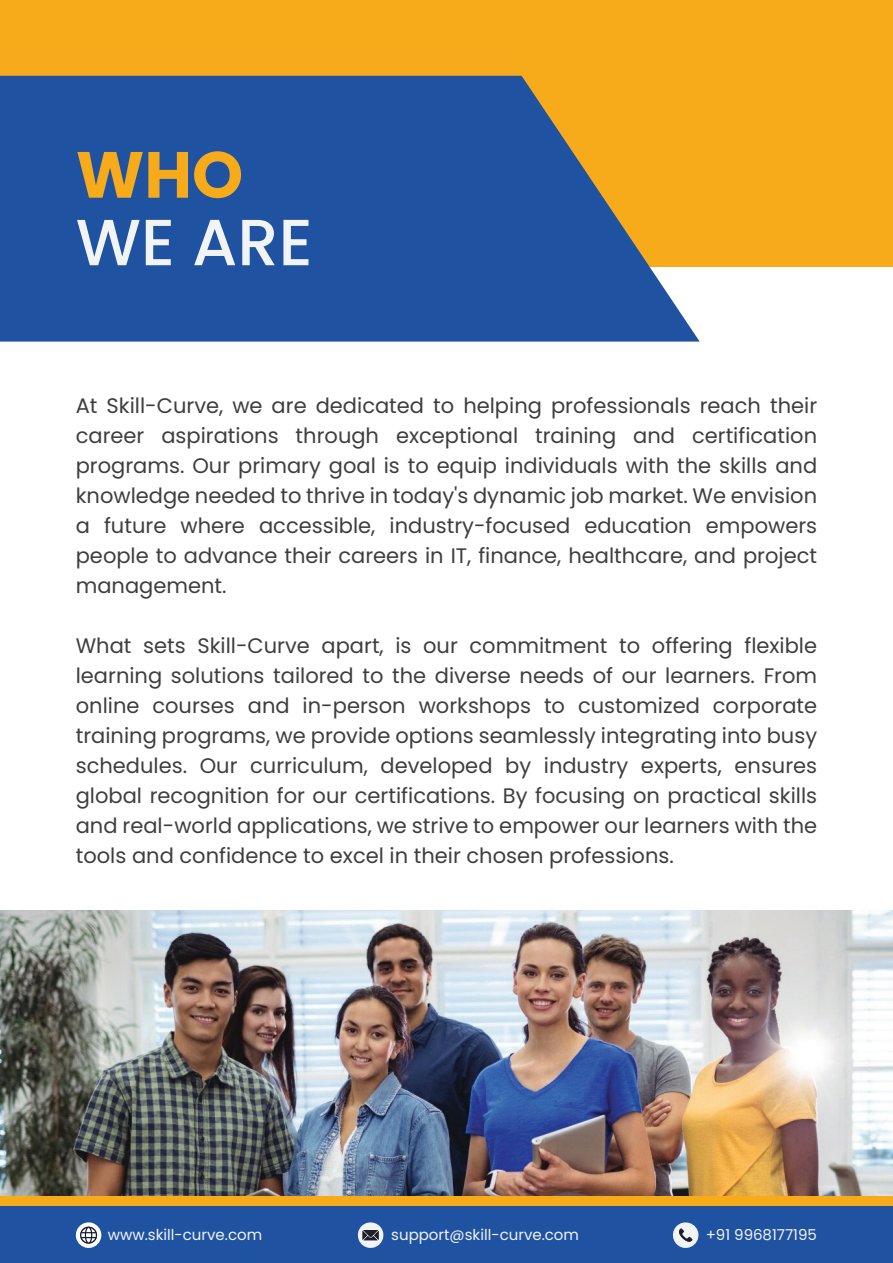
<style>
.page{position:relative;width:893px;height:1263px;background:#fff}
.page>*{position:absolute;margin:0;border:0;box-sizing:border-box;transform-origin:0 0}
.t1{font:500 65.1px "Poppins";color:#f2f3f4}
.t2{font:700 65.1px "Poppins";color:#f7ab1b}
.t3{font:21px/30px "Poppins";color:#3e3e3f;text-align:justify}
.t4{font:15px "Poppins";color:#f2f3f4}
</style>
<div class="page">
<img style="left:0;top:910px;width:893px;height:286px">
<div style="left:0;top:0;width:893px;height:266px;background:#f7ab1b"></div>
<svg style="left:0;top:76px;width:700px;height:266px;background:#3a5f93"></svg>
<div style="left:0;top:1196px;width:893px;height:67px;background:#f7ab1b"></div>
<div style="left:0;top:1207px;width:893px;height:56px;background:#1f53a2"></div>
<svg style="left:75px;top:1222px;width:26px;height:26px"></svg>
<svg style="left:672px;top:1222px;width:26px;height:26px"></svg>
<svg style="left:357px;top:1222px;width:26px;height:26px"></svg>
<h1 class="t2" style="left:76px;top:137px;width:169px">WHO</h1>
<h1 class="t1" style="left:76px;top:205px;width:238px">WE ARE</h1>
<p class="t3" style="left:76px;top:391px;width:743px">At Skill-Curve, we are dedicated to helping professionals reach their career aspirations through exceptional training and certification programs. Our primary goal is to equip individuals with the skills and knowledge needed to thrive in today's dynamic job market. We envision a future where accessible, industry-focused education empowers people to advance their careers in IT, finance, healthcare, and project management.</p>
<p class="t3" style="left:76px;top:631px;width:743px">What sets Skill-Curve apart, is our commitment to offering flexible learning solutions tailored to the diverse needs of our learners. From online courses and in-person workshops to customized corporate training programs, we provide options seamlessly integrating into busy schedules. Our curriculum, developed by industry experts, ensures global recognition for our certifications. By focusing on practical skills and real-world applications, we strive to empower our learners with the tools and confidence to excel in their chosen professions.</p>
<p class="t4" style="left:108px;top:1226px;width:156px">www.skill-curve.com</p>
<p class="t4" style="left:391px;top:1225px;width:189px">support@skill-curve.com</p>
<p class="t4" style="left:706px;top:1225px;width:113px">+91 9968177195</p>
</div>
